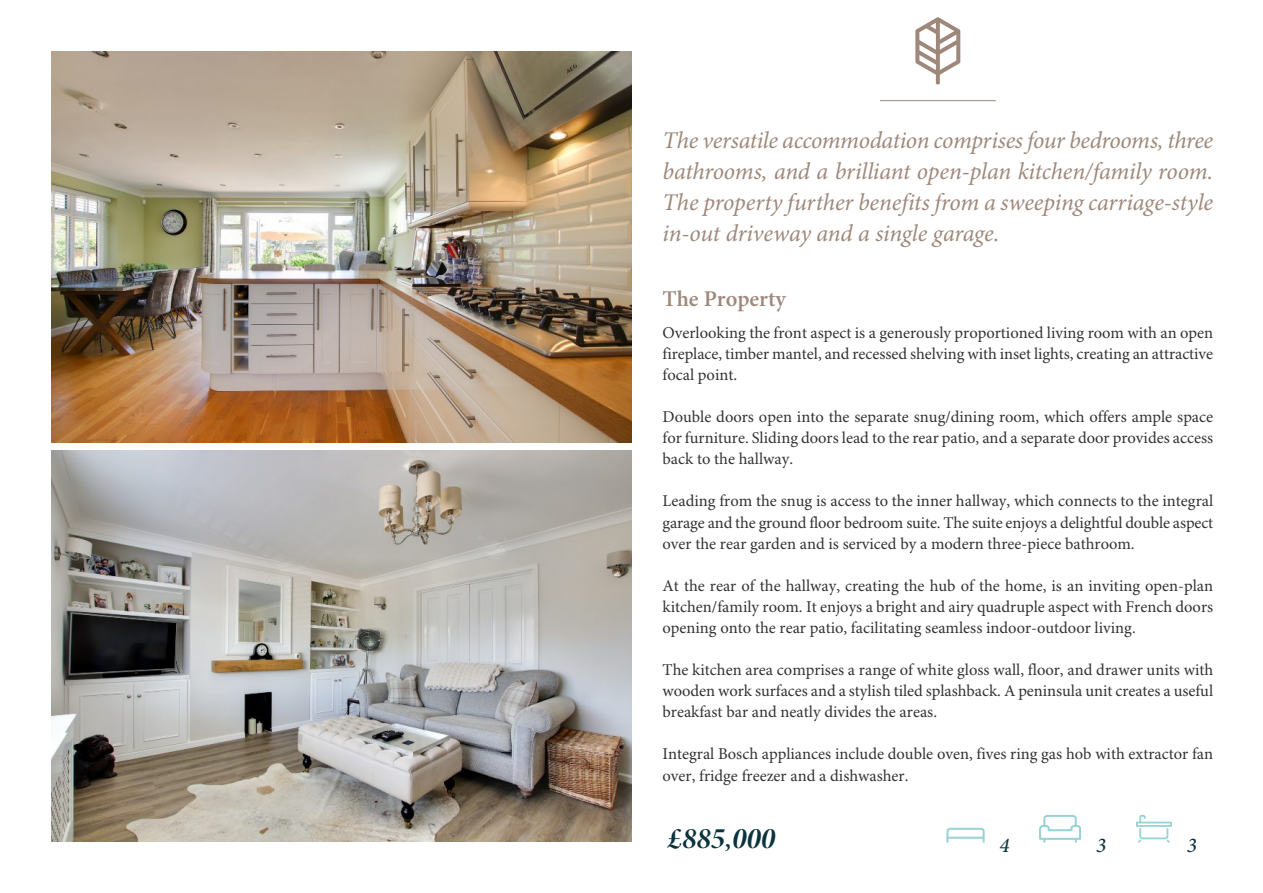
<style>
.page{position:relative;width:1263px;height:893px;background:#fff}
.page>*{position:absolute;margin:0;border:0;box-sizing:border-box;transform-origin:0 0}
.t1{font:30px "Minion Pro Bold It Disp";color:#0b333d}
.t2{font:italic 24px/30.8px "Minion Pro";letter-spacing:-.01em;color:#9e887b;text-align:justify}
.t3{font:600 22.5px "Minion Pro";color:#9e887b}
.t4{font:italic 500 21px "Minion Pro";color:#0b333d}
.t5{font:16.5px/21.1px "Minion Pro";color:#333;text-align:justify}
</style>
<div class="page">
<hr style="left:880px;top:100px;width:116px;height:1px;background:#9e887b">
<svg style="left:915px;top:17px;width:45px;height:68px"></svg>
<svg style="left:1136px;top:815px;width:36px;height:28px"></svg>
<svg style="left:1039px;top:815px;width:42px;height:28px"></svg>
<svg style="left:946px;top:828px;width:39px;height:15px"></svg>
<hr style="left:947px;top:837px;width:37px;height:2px;background:#98d2d4">
<img style="left:51px;top:51px;width:580px;height:391px">
<img style="left:51px;top:451px;width:580px;height:391px">
<h2 class="t2" style="left:662px;top:127px;width:552px">The versatile accommodation comprises four bedrooms, three bathrooms, and a brilliant open-plan kitchen/family room.<br>The property further benefits from a sweeping carriage-style in-out driveway and a single garage.</h2>
<h3 class="t3" style="left:662px;top:289px;width:125px">The Property</h3>
<p class="t5" style="left:662px;top:324px;width:552px">Overlooking the front aspect is a generously proportioned living room with an open fireplace, timber mantel, and recessed shelving with inset lights, creating an attractive focal point.</p>
<p class="t5" style="left:662px;top:408px;width:552px">Double doors open into the separate snug/dining room, which offers ample space for furniture. Sliding doors lead to the rear patio, and a separate door provides access back to the hallway.</p>
<p class="t5" style="left:662px;top:492px;width:552px">Leading from the snug is access to the inner hallway, which connects to the integral garage and the ground floor bedroom suite. The suite enjoys a delightful double aspect over the rear garden and is serviced by a modern three-piece bathroom.</p>
<p class="t5" style="left:662px;top:576px;width:552px">At the rear of the hallway, creating the hub of the home, is an inviting open-plan kitchen/family room. It enjoys a bright and airy quadruple aspect with French doors opening onto the rear patio, facilitating seamless indoor-outdoor living.</p>
<p class="t5" style="left:662px;top:661px;width:552px">The kitchen area comprises a range of white gloss wall, floor, and drawer units with wooden work surfaces and a stylish tiled splashback. A peninsula unit creates a useful breakfast bar and neatly divides the areas.</p>
<p class="t5" style="left:662px;top:745px;width:552px">Integral Bosch appliances include double oven, fives ring gas hob with extractor fan over, fridge freezer and a dishwasher.</p>
<h1 class="t1" style="left:668px;top:826px;width:109px">£885,000</h1>
<p class="t4" style="left:999px;top:836px;width:12px">4</p>
<p class="t4" style="left:1096px;top:836px;width:12px">3</p>
<p class="t4" style="left:1187px;top:836px;width:12px">3</p>
</div>
